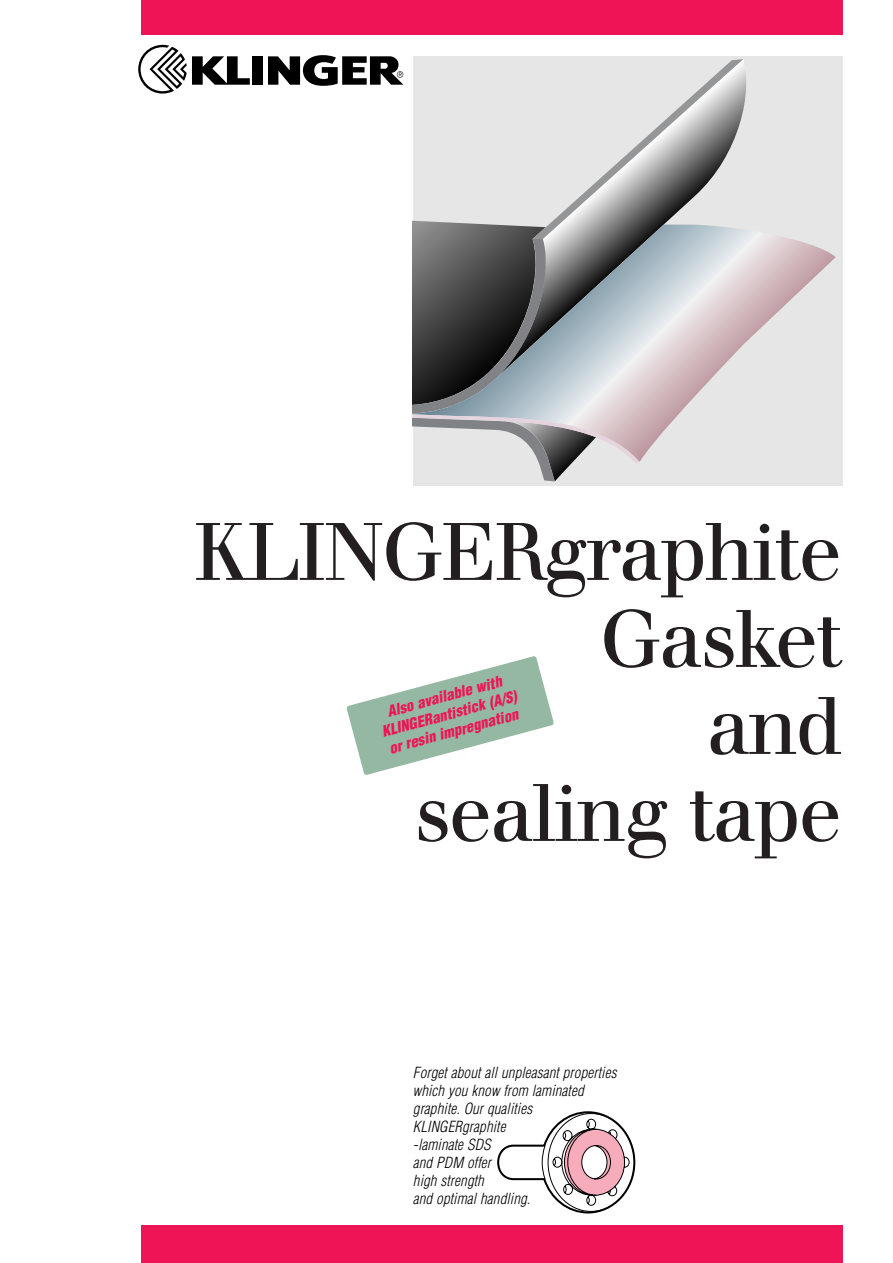
<style>
.page{position:relative;width:893px;height:1263px;background:#fff}
.page>*{position:absolute;margin:0;border:0;box-sizing:border-box;transform-origin:0 0}
.t1{font:79.5px/87px "Walbaum";letter-spacing:-.035em;color:#231f20;text-align:right}
.t2{font:italic 300 condensed 15px/18px "Helvetica";letter-spacing:.01em;color:#000}
.t3{font:italic 900 condensed 15px/18px "Helvetica";color:#ed1556;text-align:center}
</style>
<div class="page">
<div style="left:141px;top:0;width:701px;height:35px;background:#ed1556"></div>
<div style="left:141px;top:1225px;width:701px;height:38px;background:#ed1556"></div>
<div style="left:252px;top:56px;width:11px;height:29px;background:#000"></div>
<svg style="left:268px;top:55px;width:135px;height:31px"></svg>
<svg style="left:138px;top:45px;width:112px;height:49px"></svg>
<div style="left:413px;top:57px;width:429px;height:429px;background:#e6e6e6"></div>
<svg style="left:743px;top:230px;width:93px;height:31px"></svg>
<svg style="left:743px;top:261px;width:89px;height:84px"></svg>
<svg style="left:413px;top:59px;width:330px;height:422px"></svg>
<svg style="left:497px;top:1111px;width:139px;height:103px"></svg>
<svg style="left:346px;top:656px;width:208px;height:119px"></svg>
<h1 class="t1" style="left:193px;top:516px;width:650px">KLINGERgraphite<br>Gasket<br>and<br>sealing tape</h1>
<p class="t3" style="left:375px;top:707px;width:141px;rotate:-15deg">Also available with<br>KLINGERantistick (A/S) or resin impregnation</p>
<p class="t2" style="left:413px;top:1065px;width:205px">Forget about all unpleasant properties which you know from laminated graphite. Our qualities<br>KLINGERgraphite<br>-laminate SDS<br>and PDM offer<br>high strength<br>and optimal handling.</p>
</div>
